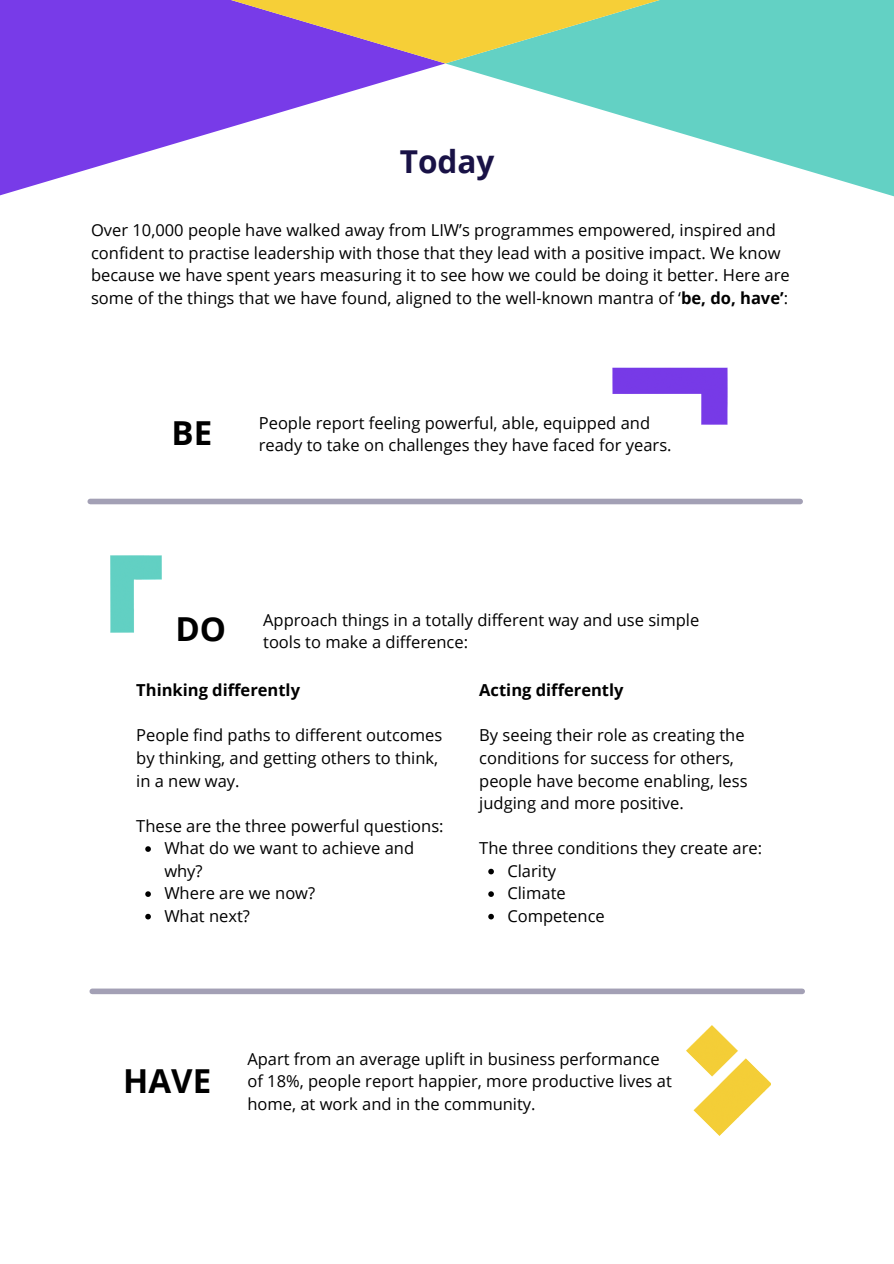
<style>
.page{position:relative;width:894px;height:1264px;background:#fff}
.page>*{position:absolute;margin:0;border:0;box-sizing:border-box;transform-origin:0 0}
.t1{font:700 33px "Open Sans";color:#000}
.t2{font:700 31.5px "Open Sans";color:#191246}
.t3{font:16.5px/22.5px "Open Sans";color:#000}
.t4{font:700 16.5px "Open Sans";color:#000}
.s1{font-weight:700}
</style>
<div class="page">
<img style="left:612px;top:367px;width:115px;height:57px">
<img style="left:110px;top:556px;width:52px;height:76px">
<svg style="left:0;top:0;width:445px;height:196px;fill:#783be8"></svg>
<svg style="left:445px;top:0;width:448px;height:196px;fill:#63d1c4"></svg>
<svg style="left:231px;top:0;width:428px;height:63px;background:#b2aa85"></svg>
<img style="left:686px;top:1025px;width:84px;height:110px">
<svg style="left:145px;top:846px;width:6px;height:5px"></svg>
<svg style="left:145px;top:891px;width:6px;height:5px"></svg>
<svg style="left:145px;top:913px;width:6px;height:6px"></svg>
<svg style="left:488px;top:868px;width:6px;height:6px"></svg>
<svg style="left:488px;top:891px;width:6px;height:5px"></svg>
<svg style="left:488px;top:913px;width:6px;height:6px"></svg>
<div style="left:90px;top:498px;width:710px;height:6px;background:#a3a0b5"></div>
<div style="left:92px;top:988px;width:710px;height:6px;background:#a3a0b5"></div>
<p class="t2" style="left:399px;top:140px;width:96px">Today</p>
<p class="t3" style="left:91px;top:219px;width:700px">Over 10,000 people have walked away from LIW’s programmes empowered, inspired and confident to practise leadership with those that they lead with a positive impact. We know because we have spent years measuring it to see how we could be doing it better. Here are some of the things that we have found, aligned to the well-known mantra of ‘<span class="s1">be, do, have’</span>:</p>
<p class="t1" style="left:171px;top:410px;width:42px">BE</p>
<p class="t3" style="left:259px;top:411px;width:414px">People report feeling powerful, able, equipped and ready to take on challenges they have faced for years.</p>
<p class="t1" style="left:175px;top:605px;width:52px">DO</p>
<p class="t3" style="left:263px;top:608px;width:437px">Approach things in a totally different way and use simple tools to make a difference:</p>
<p class="t4" style="left:136px;top:678px;width:165px">Thinking differently</p>
<p class="t3" style="left:136px;top:723px;width:307px">People find paths to different outcomes by thinking, and getting others to think, in a new way.</p>
<p class="t3" style="left:136px;top:814px;width:309px">These are the three powerful questions:</p>
<p class="t3" style="left:164px;top:836px;width:251px">What do we want to achieve and why?</p>
<p class="t3" style="left:164px;top:881px;width:152px">Where are we now?</p>
<p class="t3" style="left:164px;top:904px;width:87px">What next?</p>
<p class="t4" style="left:479px;top:678px;width:146px">Acting differently</p>
<p class="t3" style="left:479px;top:723px;width:270px">By seeing their role as creating the conditions for success for others, people have become enabling, less judging and more positive.</p>
<p class="t3" style="left:479px;top:836px;width:284px">The three conditions they create are:</p>
<p class="t3" style="left:507px;top:859px;width:50px">Clarity</p>
<p class="t3" style="left:507px;top:881px;width:60px">Climate</p>
<p class="t3" style="left:507px;top:904px;width:99px">Competence</p>
<p class="t1" style="left:123px;top:1057px;width:90px">HAVE</p>
<p class="t3" style="left:247px;top:1047px;width:426px">Apart from an average uplift in business performance of 18%, people report happier, more productive lives at home, at work and in the community.</p>
</div>
